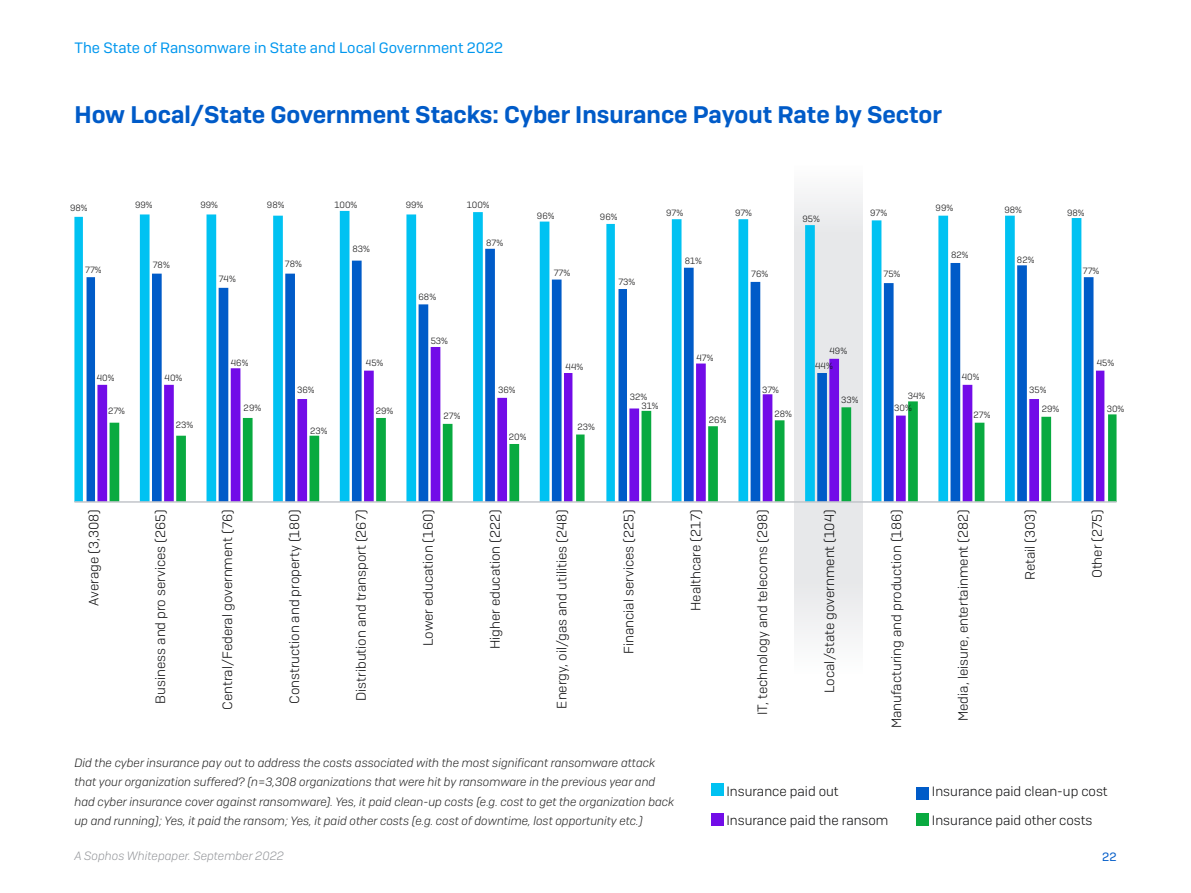
<style>
.page{position:relative;width:1191px;height:893px;background:#fff}
.page>*{position:absolute;margin:0;border:0;box-sizing:border-box;transform-origin:0 0}
.Body_Copy{font:600 24px "Sophos Sans";color:#005bc8}
.t1{font:15px "Sophos Sans";color:#0097ee}
.Body_Copy-2{font:300 13.5px "Sophos Sans";color:#0d0d0e}
.t2{font:italic 300 12px/19.5px "Sophos Sans";color:#262626}
.t3{font:italic 300 12px "Sophos Sans";color:#96989c}
.t4{font:12px "Sophos Sans";color:#005bc8}
.Body_Copy-3{font:300 9px "Sophos Sans";color:#0d0d0e}
</style>
<div class="page">
<svg style="left:794px;top:194px;width:68px;height:442px;fill:#e7e8ea"></svg>
<svg style="left:74px;top:211px;width:1007px;height:290px"></svg>
<svg style="left:87px;top:249px;width:1006px;height:252px"></svg>
<svg style="left:97px;top:347px;width:1007px;height:154px"></svg>
<svg style="left:110px;top:401px;width:1006px;height:100px"></svg>
<hr style="left:74px;top:501px;width:1042px;height:2px;background:#c2c5ca">
<div style="left:711px;top:784px;width:12px;height:12px;background:#00c2f2"></div>
<div style="left:916px;top:787px;width:13px;height:12px;background:#005bc8"></div>
<div style="left:711px;top:813px;width:12px;height:12px;background:#720ce8"></div>
<div style="left:916px;top:813px;width:13px;height:12px;background:#09aa40"></div>
<p class="t1" style="left:74px;top:39px;width:430px">The State of Ransomware in State and Local Government 2022</p>
<p class="Body_Copy" style="left:74px;top:100px;width:869px">How Local/State Government Stacks: Cyber Insurance Payout Rate by Sector</p>
<p class="Body_Copy-3" style="left:70px;top:203px;width:19px">98%</p>
<p class="Body_Copy-3" style="left:135px;top:200px;width:19px">99%</p>
<p class="Body_Copy-3" style="left:200px;top:200px;width:19px">99%</p>
<p class="Body_Copy-3" style="left:267px;top:200px;width:19px">98%</p>
<p class="Body_Copy-3" style="left:334px;top:200px;width:24px">100%</p>
<p class="Body_Copy-3" style="left:352px;top:244px;width:19px">83%</p>
<p class="Body_Copy-3" style="left:406px;top:200px;width:19px">99%</p>
<p class="Body_Copy-3" style="left:467px;top:200px;width:24px">100%</p>
<p class="Body_Copy-3" style="left:486px;top:238px;width:19px">87%</p>
<p class="Body_Copy-3" style="left:537px;top:210px;width:19px">96%</p>
<p class="Body_Copy-3" style="left:600px;top:212px;width:19px">96%</p>
<p class="Body_Copy-3" style="left:666px;top:207px;width:19px">97%</p>
<p class="Body_Copy-3" style="left:735px;top:207px;width:19px">97%</p>
<p class="Body_Copy-3" style="left:802px;top:213px;width:19px">95%</p>
<p class="Body_Copy-3" style="left:85px;top:264px;width:18px">77%</p>
<p class="Body_Copy-3" style="left:153px;top:260px;width:19px">78%</p>
<p class="Body_Copy-3" style="left:219px;top:273px;width:18px">74%</p>
<p class="Body_Copy-3" style="left:285px;top:258px;width:19px">78%</p>
<p class="Body_Copy-3" style="left:554px;top:267px;width:18px">77%</p>
<p class="Body_Copy-3" style="left:618px;top:277px;width:18px">73%</p>
<p class="Body_Copy-3" style="left:685px;top:256px;width:19px">81%</p>
<p class="Body_Copy-3" style="left:751px;top:268px;width:19px">76%</p>
<p class="Body_Copy-3" style="left:870px;top:207px;width:19px">97%</p>
<p class="Body_Copy-3" style="left:883px;top:268px;width:18px">75%</p>
<p class="Body_Copy-3" style="left:935px;top:203px;width:19px">99%</p>
<p class="Body_Copy-3" style="left:951px;top:250px;width:19px">82%</p>
<p class="Body_Copy-3" style="left:1004px;top:204px;width:19px">98%</p>
<p class="Body_Copy-3" style="left:1017px;top:255px;width:19px">82%</p>
<p class="Body_Copy-3" style="left:1067px;top:207px;width:19px">98%</p>
<p class="Body_Copy-3" style="left:1083px;top:265px;width:18px">77%</p>
<p class="Body_Copy-3" style="left:418px;top:292px;width:19px">68%</p>
<p class="Body_Copy-3" style="left:431px;top:336px;width:19px">53%</p>
<p class="Body_Copy-3" style="left:97px;top:372px;width:19px">40%</p>
<p class="Body_Copy-3" style="left:165px;top:372px;width:19px">40%</p>
<p class="Body_Copy-3" style="left:231px;top:358px;width:19px">46%</p>
<p class="Body_Copy-3" style="left:366px;top:358px;width:19px">45%</p>
<p class="Body_Copy-3" style="left:565px;top:362px;width:19px">44%</p>
<p class="Body_Copy-3" style="left:696px;top:353px;width:19px">47%</p>
<p class="Body_Copy-3" style="left:829px;top:346px;width:19px">49%</p>
<p class="Body_Copy-3" style="left:815px;top:360px;width:19px">44%</p>
<p class="Body_Copy-3" style="left:1096px;top:358px;width:19px">45%</p>
<p class="Body_Copy-3" style="left:961px;top:371px;width:19px">40%</p>
<p class="Body_Copy-3" style="left:762px;top:384px;width:18px">37%</p>
<p class="Body_Copy-3" style="left:1029px;top:385px;width:19px">35%</p>
<p class="Body_Copy-3" style="left:297px;top:385px;width:19px">36%</p>
<p class="Body_Copy-3" style="left:498px;top:385px;width:19px">36%</p>
<p class="Body_Copy-3" style="left:907px;top:390px;width:19px">34%</p>
<p class="Body_Copy-3" style="left:630px;top:391px;width:19px">32%</p>
<p class="Body_Copy-3" style="left:841px;top:395px;width:19px">33%</p>
<p class="Body_Copy-3" style="left:641px;top:401px;width:19px">31%</p>
<p class="Body_Copy-3" style="left:894px;top:403px;width:19px">30%</p>
<p class="Body_Copy-3" style="left:244px;top:403px;width:19px">29%</p>
<p class="Body_Copy-3" style="left:108px;top:406px;width:18px">27%</p>
<p class="Body_Copy-3" style="left:1041px;top:404px;width:19px">29%</p>
<p class="Body_Copy-3" style="left:1106px;top:404px;width:19px">30%</p>
<p class="Body_Copy-3" style="left:176px;top:419px;width:19px">23%</p>
<p class="Body_Copy-3" style="left:376px;top:405px;width:19px">29%</p>
<p class="Body_Copy-3" style="left:774px;top:408px;width:19px">28%</p>
<p class="Body_Copy-3" style="left:973px;top:410px;width:18px">27%</p>
<p class="Body_Copy-3" style="left:443px;top:411px;width:18px">27%</p>
<p class="Body_Copy-3" style="left:709px;top:414px;width:19px">26%</p>
<p class="Body_Copy-3" style="left:577px;top:422px;width:19px">23%</p>
<p class="Body_Copy-3" style="left:310px;top:425px;width:19px">23%</p>
<p class="Body_Copy-3" style="left:509px;top:432px;width:19px">20%</p>
<p class="Body_Copy-2" style="left:86px;top:605px;width:97px;rotate:-90deg">Average (3,308)</p>
<p class="Body_Copy-2" style="left:153px;top:704px;width:196px;rotate:-90deg">Business and pro services (265)</p>
<p class="Body_Copy-2" style="left:219px;top:709px;width:201px;rotate:-90deg">Central/Federal government (76)</p>
<p class="Body_Copy-2" style="left:286px;top:704px;width:196px;rotate:-90deg">Construction and property (180)</p>
<p class="Body_Copy-2" style="left:353px;top:701px;width:193px;rotate:-90deg">Distribution and transport (267)</p>
<p class="Body_Copy-2" style="left:420px;top:646px;width:138px;rotate:-90deg">Lower education (160)</p>
<p class="Body_Copy-2" style="left:487px;top:649px;width:141px;rotate:-90deg">Higher education (222)</p>
<p class="Body_Copy-2" style="left:554px;top:708px;width:200px;rotate:-90deg">Energy, oil/gas and utilities (248)</p>
<p class="Body_Copy-2" style="left:621px;top:654px;width:146px;rotate:-90deg">Financial services (225)</p>
<p class="Body_Copy-2" style="left:687px;top:611px;width:103px;rotate:-90deg">Healthcare (217)</p>
<p class="Body_Copy-2" style="left:754px;top:715px;width:207px;rotate:-90deg">IT, technology and telecoms (298)</p>
<p class="Body_Copy-2" style="left:821px;top:693px;width:185px;rotate:-90deg">Local/state government (104)</p>
<p class="Body_Copy-2" style="left:888px;top:728px;width:220px;rotate:-90deg">Manufacturing and production (186)</p>
<p class="Body_Copy-2" style="left:955px;top:721px;width:213px;rotate:-90deg">Media, leisure, entertainment (282)</p>
<p class="Body_Copy-2" style="left:1022px;top:580px;width:72px;rotate:-90deg">Retail (303)</p>
<p class="Body_Copy-2" style="left:1089px;top:578px;width:70px;rotate:-90deg">Other (275)</p>
<p class="t2" style="left:74px;top:753px;width:601px">Did the cyber insurance pay out to address the costs associated with the most significant ransomware attack that your organization suffered? (n=3,308 organizations that were hit by ransomware in the previous year and had cyber insurance cover against ransomware). Yes, it paid clean-up costs (e.g. cost to get the organization back up and running); Yes, it paid the ransom; Yes, it paid other costs (e.g. cost of downtime, lost opportunity etc.)</p>
<p class="Body_Copy-2" style="left:726px;top:783px;width:114px">Insurance paid out</p>
<p class="Body_Copy-2" style="left:932px;top:783px;width:177px">Insurance paid clean-up cost</p>
<p class="Body_Copy-2" style="left:726px;top:812px;width:164px">Insurance paid the ransom</p>
<p class="Body_Copy-2" style="left:932px;top:812px;width:162px">Insurance paid other costs</p>
<p class="t3" style="left:74px;top:848px;width:211px">A Sophos Whitepaper. September 2022</p>
<p class="t4" style="left:1102px;top:850px;width:16px">22</p>
</div>
